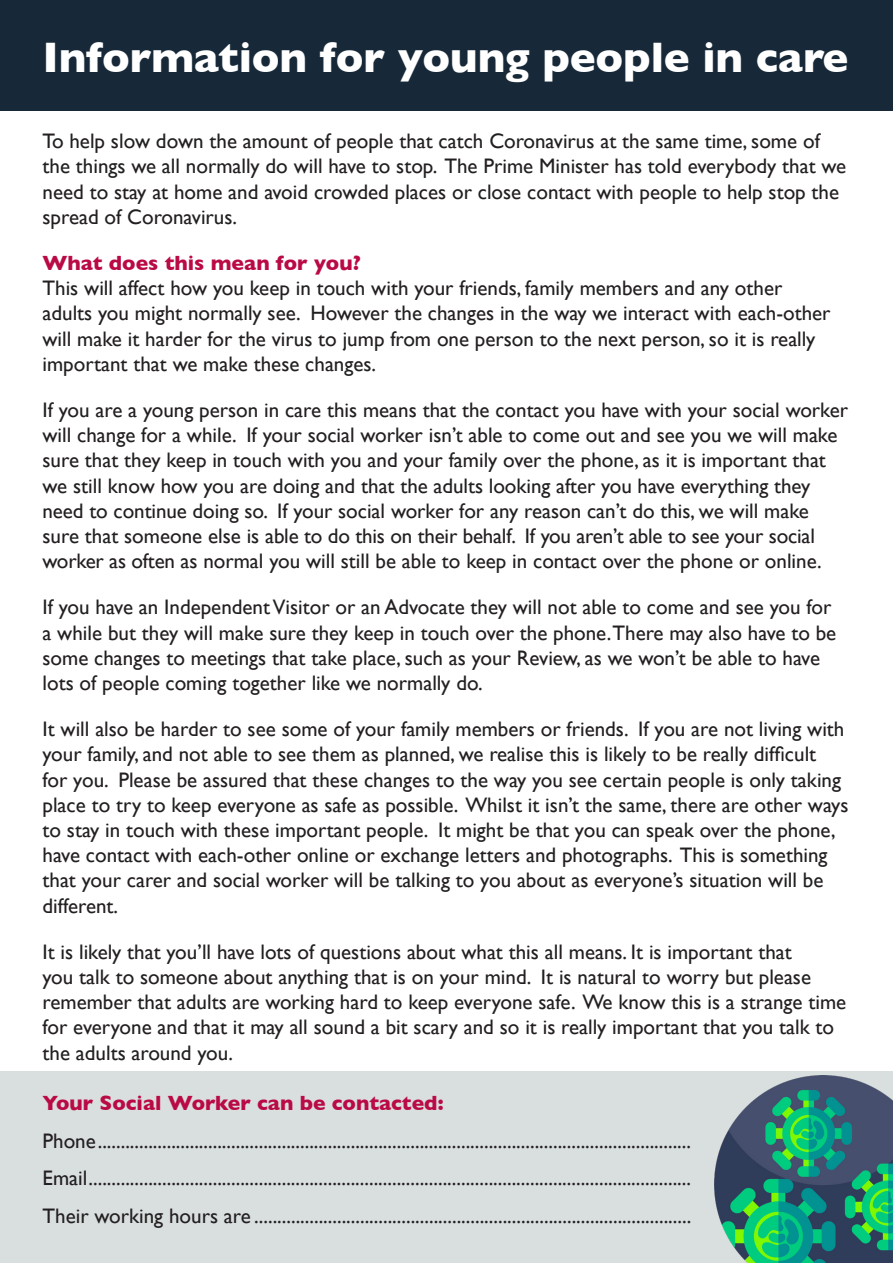
<style>
.page{position:relative;width:893px;height:1263px;background:#fff}
.page>*{position:absolute;margin:0;border:0;box-sizing:border-box;transform-origin:0 0}
.body{font:700 43.5px "Gill Sans";letter-spacing:-.005em;color:#fff}
.body-2{font:21px/25.2px "Gill Sans";color:#231f20}
.body-3{font:700 21px "Gill Sans";color:#ba0a45}
</style>
<div class="page">
<div style="left:0;top:1071px;width:893px;height:192px;background:#d9dfdf"></div>
<div style="left:0;top:0;width:893px;height:111px;background:#172938"></div>
<img style="left:714px;top:1076px;width:179px;height:187px">
<p class="body" style="left:43px;top:23px;width:807px">Information for young people in care</p>
<p class="body-2" style="left:43px;top:128px;width:805px">To help slow down the amount of people that catch Coronavirus at the same time, some of the things we all normally do will have to stop. The Prime Minister has told everybody that we need to stay at home and avoid crowded places or close contact with people to help stop the spread of Coronavirus.</p>
<p class="body-3" style="left:43px;top:246px;width:320px">What does this mean for you?</p>
<p class="body-2" style="left:43px;top:275px;width:790px">This will affect how you keep in touch with your friends, family members and any other adults you might normally see. However the changes in the way we interact with each-other will make it harder for the virus to jump from one person to the next person, so it is really important that we make these changes.</p>
<p class="body-2" style="left:43px;top:397px;width:807px">If you are a young person in care this means that the contact you have with your social worker will change for a while. If your social worker isn’t able to come out and see you we will make sure that they keep in touch with you and your family over the phone, as it is important that we still know how you are doing and that the adults looking after you have everything they need to continue doing so. If your social worker for any reason can’t do this, we will make sure that someone else is able to do this on their behalf. If you aren’t able to see your social worker as often as normal you will still be able to keep in contact over the phone or online.</p>
<p class="body-2" style="left:43px;top:594px;width:795px">If you have an Independent Visitor or an Advocate they will not able to come and see you for a while but they will make sure they keep in touch over the phone.There may also have to be some changes to meetings that take place, such as your Review, as we won’t be able to have lots of people coming together like we normally do.</p>
<p class="body-2" style="left:43px;top:716px;width:807px">It will also be harder to see some of your family members or friends. If you are not living with your family, and not able to see them as planned, we realise this is likely to be really difficult<br>for you. Please be assured that these changes to the way you see certain people is only taking place to try to keep everyone as safe as possible. Whilst it isn’t the same, there are other ways to stay in touch with these important people. It might be that you can speak over the phone, have contact with each-other online or exchange letters and photographs. This is something that your carer and social worker will be talking to you about as everyone’s situation will be different.</p>
<p class="body-2" style="left:43px;top:939px;width:805px">It is likely that you’ll have lots of questions about what this all means. It is important that<br>you talk to someone about anything that is on your mind. It is natural to worry but please remember that adults are working hard to keep everyone safe. We know this is a strange time for everyone and that it may all sound a bit scary and so it is really important that you talk to the adults around you.</p>
<p class="body-3" style="left:43px;top:1086px;width:403px">Your Social Worker can be contacted:</p>
<p class="body-2" style="left:43px;top:1127px;width:650px">Phone.................................................................................................................................</p>
<p class="body-2" style="left:43px;top:1165px;width:650px">Email...................................................................................................................................</p>
<p class="body-2" style="left:43px;top:1202px;width:650px">Their working hours are ...............................................................................................</p>
</div>
